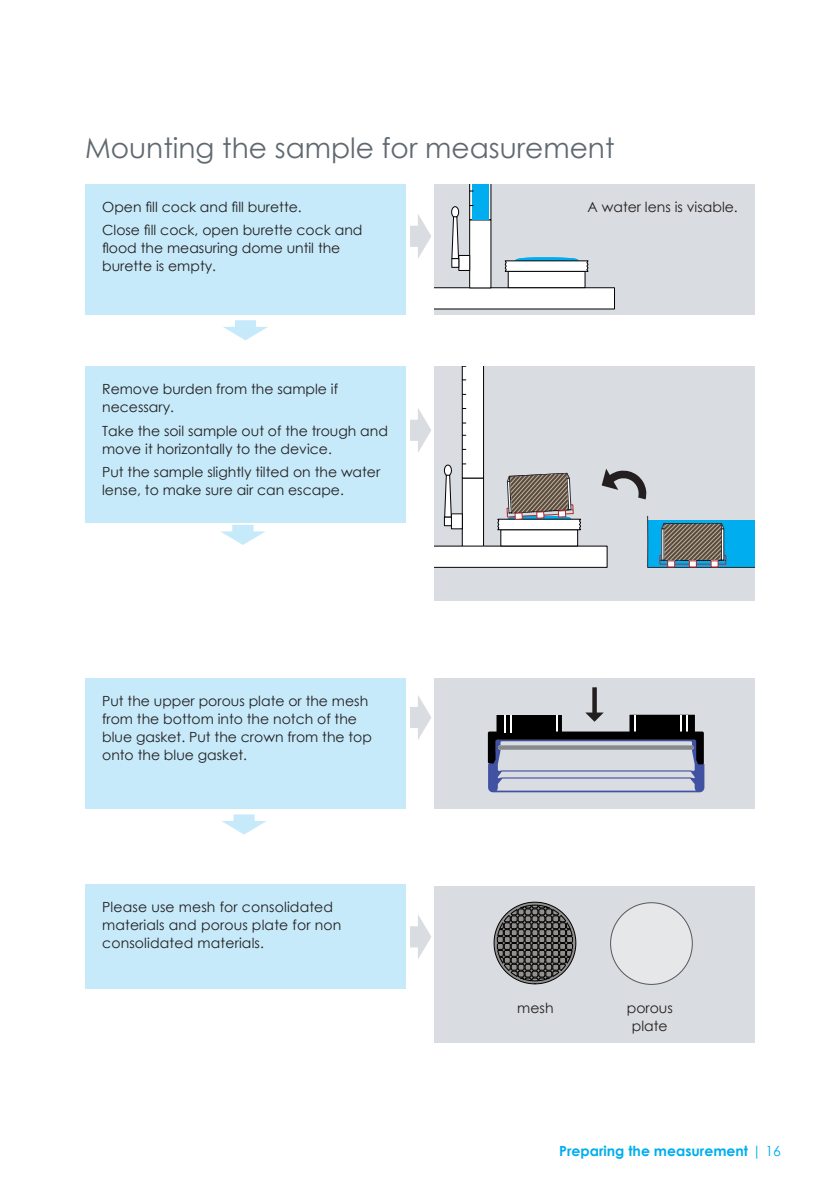
<style>
.page{position:relative;width:840px;height:1191px;background:#fff}
.page>*{position:absolute;margin:0;border:0;box-sizing:border-box;transform-origin:0 0}
.t1{font:28px "Century Gothic";color:#5f696f}
.t2{font:14px/18px "Century Gothic";color:#231f20}
.t3{font:700 14px "Century Gothic";color:#00aeef}
.s1{font-weight:400}
</style>
<div class="page">
<div style="left:434px;top:184px;width:320px;height:130px;background:#d9dce0"></div>
<div style="left:85px;top:184px;width:320px;height:130px;background:#c6eafa"></div>
<div style="left:85px;top:366px;width:320px;height:156px;background:#c6eafa"></div>
<div style="left:434px;top:366px;width:320px;height:234px;background:#d9dce0"></div>
<svg style="left:223px;top:320px;width:45px;height:20px"></svg>
<svg style="left:220px;top:525px;width:45px;height:20px"></svg>
<svg style="left:410px;top:214px;width:21px;height:44px"></svg>
<svg style="left:410px;top:408px;width:21px;height:44px"></svg>
<svg style="left:434px;top:287px;width:180px;height:22px;background:#f1f1f1"></svg>
<div style="left:469px;top:220px;width:21px;height:68px;background:#fff"></div>
<div style="left:469px;top:219px;width:22px;height:69px;border:1px solid #010106"></div>
<div style="left:458px;top:255px;width:11px;height:15px;background:#fff"></div>
<div style="left:458px;top:255px;width:11px;height:16px;border:1px solid #010106"></div>
<svg style="left:451px;top:258px;width:7px;height:9px"></svg>
<svg style="left:469px;top:184px;width:22px;height:36px"></svg>
<div style="left:508px;top:271px;width:76px;height:17px;background:#fff"></div>
<div style="left:507px;top:271px;width:78px;height:17px;border:1px solid #010106"></div>
<svg style="left:504px;top:257px;width:84px;height:15px"></svg>
<div style="left:451px;top:207px;width:7px;height:10px;background:#fff;border-radius:50%"></div>
<div style="left:451px;top:206px;width:7px;height:12px;border:1px solid #010106;border-radius:50%"></div>
<svg style="left:451px;top:216px;width:8px;height:43px"></svg>
<svg style="left:434px;top:546px;width:173px;height:21px;background:#f4f4f4"></svg>
<div style="left:462px;top:478px;width:21px;height:68px;background:#fff"></div>
<div style="left:462px;top:478px;width:21px;height:68px;border:1px solid #010106"></div>
<div style="left:451px;top:514px;width:11px;height:15px;background:#fff"></div>
<div style="left:451px;top:513px;width:11px;height:16px;border:1px solid #010106"></div>
<div style="left:444px;top:517px;width:7px;height:9px;background:#fff"></div>
<div style="left:444px;top:517px;width:7px;height:9px;border:1px solid #010106"></div>
<svg style="left:462px;top:366px;width:21px;height:112px;background:#f1f1f1"></svg>
<div style="left:500px;top:530px;width:77px;height:16px;background:#fff"></div>
<svg style="left:647px;top:516px;width:107px;height:52px;background:#4e8fa7"></svg>
<svg style="left:497px;top:473px;width:84px;height:57px"></svg>
<div style="left:444px;top:465px;width:7px;height:11px;background:#fff;border-radius:50%"></div>
<div style="left:444px;top:465px;width:7px;height:11px;border:1px solid #010106;border-radius:50%"></div>
<svg style="left:444px;top:475px;width:7px;height:42px"></svg>
<svg style="left:601px;top:468px;width:45px;height:31px"></svg>
<div style="left:434px;top:886px;width:320px;height:156px;background:#d9dce0"></div>
<div style="left:85px;top:885px;width:320px;height:104px;background:#c6eafa"></div>
<svg style="left:410px;top:915px;width:21px;height:44px"></svg>
<div style="left:85px;top:678px;width:320px;height:130px;background:#c6eafa"></div>
<svg style="left:410px;top:695px;width:21px;height:45px"></svg>
<svg style="left:222px;top:814px;width:44px;height:20px"></svg>
<div style="left:434px;top:678px;width:320px;height:130px;background:#d9dce0"></div>
<svg style="left:493px;top:901px;width:83px;height:83px"></svg>
<div style="left:610px;top:902px;width:82px;height:82px;background:#e6e7e9;border-radius:50%"></div>
<div style="left:610px;top:902px;width:82px;height:82px;border:1px solid #57585a;border-radius:50%"></div>
<svg style="left:487px;top:687px;width:217px;height:105px"></svg>
<h1 class="t1" style="left:85px;top:129px;width:530px">Mounting the sample for measurement</h1>
<p class="t2" style="left:102px;top:197px;width:201px">Open fill cock and fill burette.</p>
<p class="t2" style="left:587px;top:197px;width:152px">A water lens is visable.</p>
<p class="t2" style="left:102px;top:221px;width:262px">Close fill cock, open burette cock and flood the measuring dome until the burette is empty.</p>
<p class="t2" style="left:102px;top:379px;width:237px">Remove burden from the sample if necessary.</p>
<p class="t2" style="left:102px;top:421px;width:287px">Take the soil sample out of the trough and move it horizontally to the device.</p>
<p class="t2" style="left:102px;top:463px;width:279px">Put the sample slightly tilted on the water lense, to make sure air can escape.</p>
<p class="t2" style="left:102px;top:691px;width:271px">Put the upper porous plate or the mesh from the bottom into the notch of the blue gasket. Put the crown from the top onto the blue gasket.</p>
<p class="t2" style="left:102px;top:898px;width:240px">Please use mesh for consolidated materials and porous plate for non consolidated materials.</p>
<p class="t2" style="left:517px;top:999px;width:38px">mesh</p>
<p class="t2" style="left:626px;top:999px;width:48px;text-align:center">porous plate</p>
<p class="t3" style="left:559px;top:1140px;width:223px">Preparing the measurement <span class="s1">| 16</span></p>
</div>
